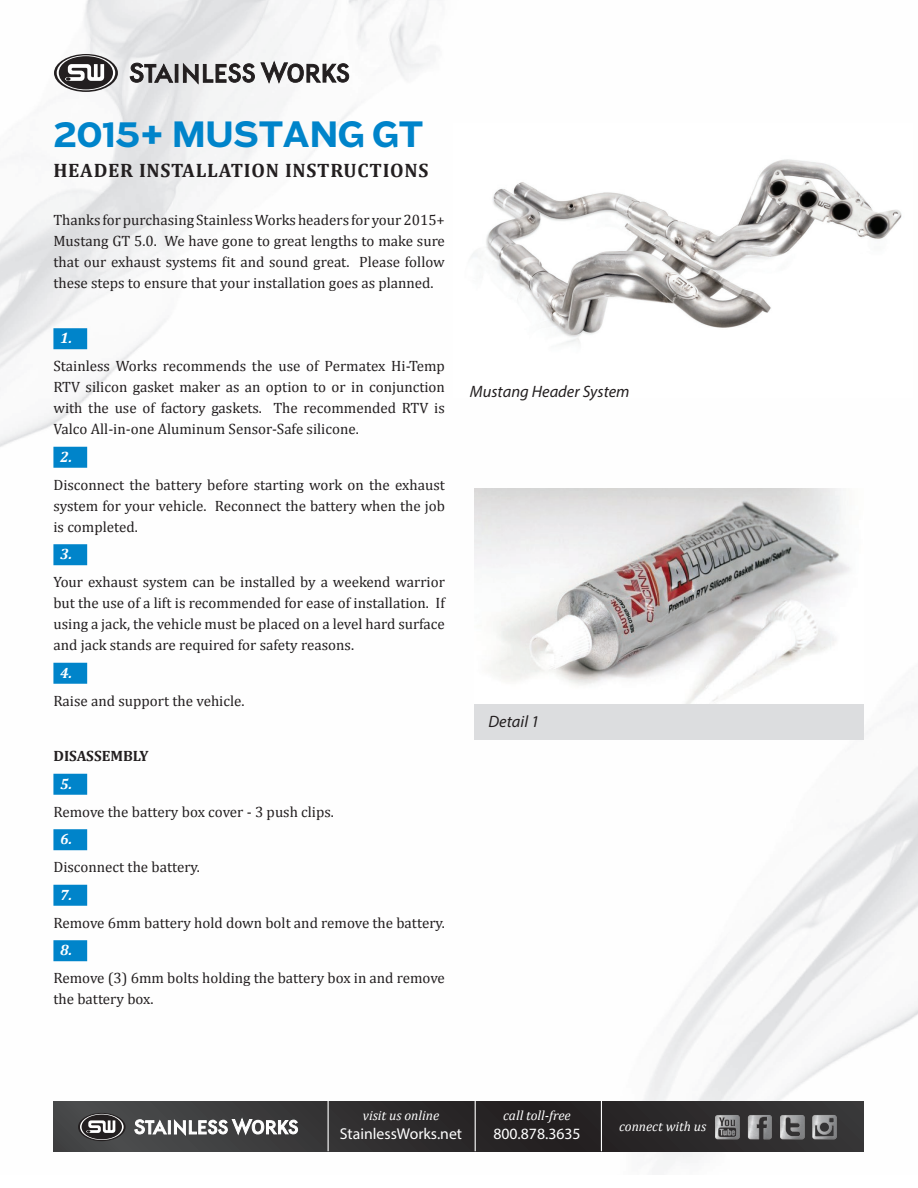
<style>
.page{position:relative;width:918px;height:1188px;background:#fff}
.page>*{position:absolute;margin:0;border:0;box-sizing:border-box;transform-origin:0 0}
.t1{font:700 34.5px "Antenna";color:#0084ca}
.t2{font:700 19.5px "Cambria";letter-spacing:.04em;color:#231f20}
.t3{font:italic 16.5px "Myriad Pro";color:#231f20}
.t4{font:15.75px "Myriad Pro";color:#fff}
.t5{font:15px/21px "Cambria";color:#231f20;text-align:justify}
.t6{font:italic 700 15px "Cambria";color:#fff}
.t7{font:700 15px "Cambria";color:#231f20}
.t8{font:italic 13.5px "Cambria";color:#fff}
</style>
<div class="page">
<img style="left:0;top:0;width:918px;height:1170px">
<div style="left:53px;top:328px;width:34px;height:21px;background:#0084ca"></div>
<div style="left:53px;top:447px;width:34px;height:21px;background:#0084ca"></div>
<div style="left:53px;top:544px;width:34px;height:21px;background:#0084ca"></div>
<div style="left:53px;top:663px;width:34px;height:21px;background:#0084ca"></div>
<div style="left:53px;top:774px;width:34px;height:21px;background:#0084ca"></div>
<div style="left:53px;top:829px;width:34px;height:21px;background:#0084ca"></div>
<div style="left:53px;top:885px;width:34px;height:21px;background:#0084ca"></div>
<div style="left:53px;top:940px;width:34px;height:21px;background:#0084ca"></div>
<svg style="left:130px;top:63px;width:43px;height:20px"></svg>
<div style="left:175px;top:64px;width:3px;height:18px;border:1px solid #231f20"></div>
<svg style="left:183px;top:63px;width:72px;height:21px"></svg>
<svg style="left:261px;top:61px;width:88px;height:22px"></svg>
<svg style="left:54px;top:54px;width:64px;height:38px"></svg>
<svg style="left:57px;top:55px;width:58px;height:35px"></svg>
<svg style="left:53px;top:1101px;width:811px;height:50px;background:#313031"></svg>
<hr style="left:328px;top:1101px;width:1px;height:50px;background:#fff">
<hr style="left:475px;top:1101px;width:1px;height:50px;background:#fff">
<hr style="left:601px;top:1101px;width:1px;height:50px;background:#fff">
<img style="left:779px;top:1114px;width:26px;height:26px">
<img style="left:747px;top:1114px;width:25px;height:26px">
<img style="left:715px;top:1114px;width:25px;height:26px">
<img style="left:811px;top:1114px;width:26px;height:26px">
<svg style="left:135px;top:1118px;width:163px;height:17px"></svg>
<svg style="left:78px;top:1113px;width:48px;height:28px"></svg>
<svg style="left:80px;top:1114px;width:44px;height:26px"></svg>
<img style="left:474px;top:488px;width:389px;height:216px">
<div style="left:474px;top:704px;width:390px;height:36px;background:#dcdddf"></div>
<img style="left:453px;top:123px;width:459px;height:274px">
<h1 class="t1" style="left:53px;top:119px;width:371px">2015+ MUSTANG GT</h1>
<h2 class="t2" style="left:53px;top:159px;width:377px">HEADER INSTALLATION INSTRUCTIONS</h2>
<p class="t5" style="left:53px;top:209px;width:393px">Thanks for purchasing Stainless Works headers for your 2015+ Mustang GT 5.0. We have gone to great lengths to make sure that our exhaust systems fit and sound great. Please follow these steps to ensure that your installation goes as planned.</p>
<p class="t6" style="left:60px;top:329px;width:13px">1.</p>
<p class="t5" style="left:53px;top:356px;width:393px">Stainless Works recommends the use of Permatex Hi-Temp RTV silicon gasket maker as an option to or in conjunction with the use of factory gaskets. The recommended RTV is Valco All-in-one Aluminum Sensor-Safe silicone.</p>
<p class="t6" style="left:60px;top:448px;width:13px">2.</p>
<p class="t5" style="left:53px;top:474px;width:393px">Disconnect the battery before starting work on the exhaust system for your vehicle. Reconnect the battery when the job is completed.</p>
<p class="t6" style="left:60px;top:545px;width:13px">3.</p>
<p class="t5" style="left:53px;top:572px;width:393px">Your exhaust system can be installed by a weekend warrior but the use of a lift is recommended for ease of installation. If using a jack, the vehicle must be placed on a level hard surface and jack stands are required for safety reasons.</p>
<p class="t6" style="left:60px;top:664px;width:13px">4.</p>
<p class="t5" style="left:53px;top:690px;width:193px">Raise and support the vehicle.</p>
<p class="t7" style="left:53px;top:747px;width:97px">DISASSEMBLY</p>
<p class="t6" style="left:60px;top:775px;width:13px">5.</p>
<p class="t5" style="left:53px;top:801px;width:282px">Remove the battery box cover - 3 push clips.</p>
<p class="t6" style="left:60px;top:830px;width:13px">6.</p>
<p class="t5" style="left:53px;top:857px;width:148px">Disconnect the battery.</p>
<p class="t6" style="left:60px;top:886px;width:13px">7.</p>
<p class="t5" style="left:53px;top:912px;width:393px">Remove 6mm battery hold down bolt and remove the battery.</p>
<p class="t6" style="left:60px;top:941px;width:13px">8.</p>
<p class="t5" style="left:53px;top:968px;width:393px">Remove (3) 6mm bolts holding the battery box in and remove the battery box.</p>
<p class="t3" style="left:470px;top:381px;width:161px">Mustang Header System</p>
<p class="t3" style="left:488px;top:711px;width:52px">Detail 1</p>
<p class="t8" style="left:363px;top:1107px;width:78px">visit us online</p>
<p class="t4" style="left:340px;top:1124px;width:124px">StainlessWorks.net</p>
<p class="t8" style="left:503px;top:1107px;width:69px">call toll-free</p>
<p class="t4" style="left:493px;top:1124px;width:89px">800.878.3635</p>
<p class="t8" style="left:619px;top:1118px;width:89px">connect with us</p>
</div>
